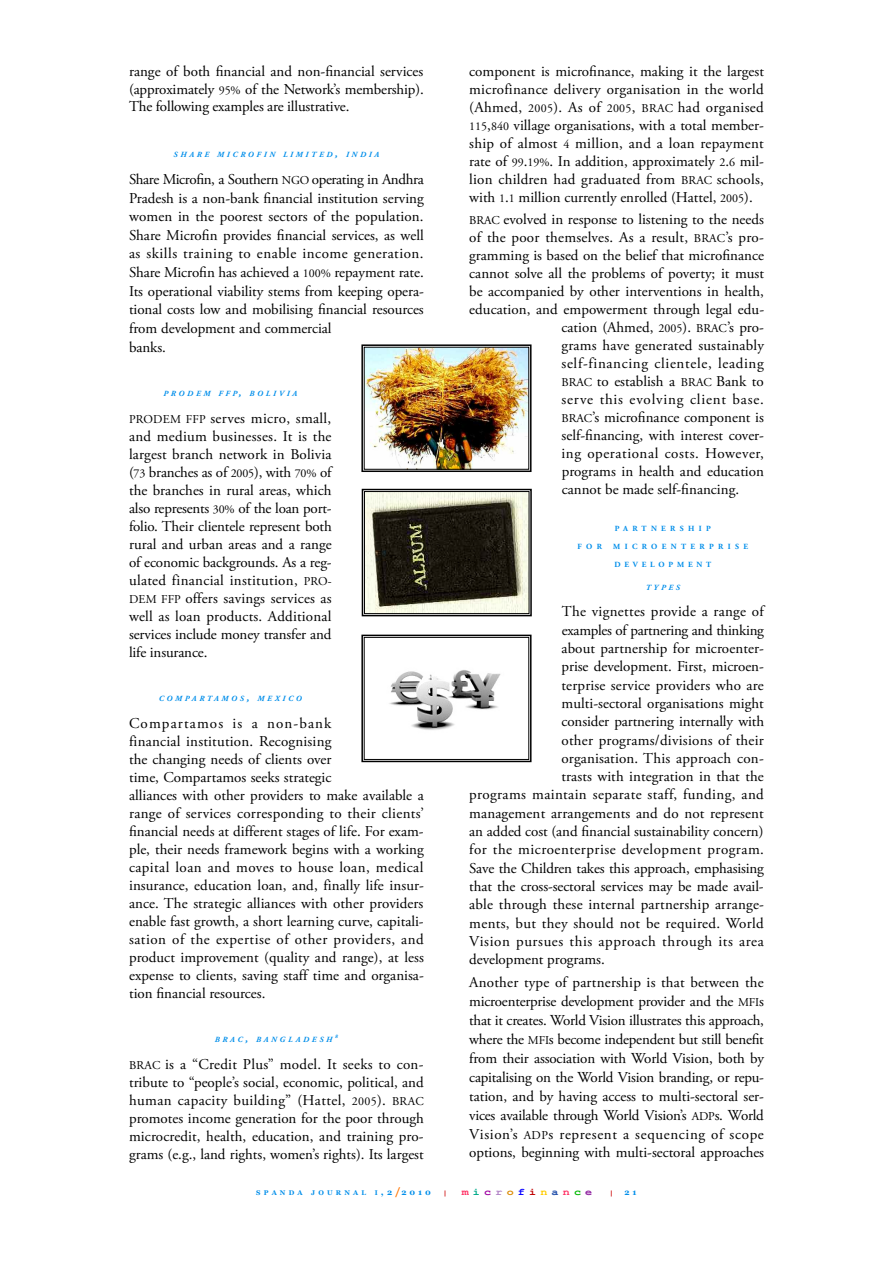
<style>
.page{position:relative;width:893px;height:1263px;background:#fff}
.page>*{position:absolute;margin:0;border:0;box-sizing:border-box;transform-origin:0 0}
.t1{font:15px/18px "Adobe Garamond Pro";color:#000;text-align:justify}
.t2{font:15px "Adobe Garamond Pro";letter-spacing:.04em;color:#000}
.t3{font:15px "Adobe Garamond Pro";letter-spacing:.02em;color:#000}
.t4{font:15px "Adobe Garamond Pro";letter-spacing:.025em;color:#000}
.t5{font:15px "Adobe Garamond Pro";letter-spacing:.035em;color:#000}
.t6{font:15px "Adobe Garamond Pro";letter-spacing:.045em;color:#000}
.t7{font:15px "Adobe Garamond Pro";letter-spacing:-.02em;color:#000}
.t8{font:15px "Adobe Garamond Pro";letter-spacing:.055em;color:#000}
.t9{font:700 9.75px "Courier";letter-spacing:.36em;color:#f36;scale:1.2 1}
.t10{font:700 8.25px "Georgia";color:#008eea}
.t11{font:italic 700 7.8px "Adobe Garamond Pro";letter-spacing:.345em;color:#008eea}
.t12{font:700 7.8px "Adobe Garamond Pro";letter-spacing:.555em;color:#008eea}
.t13{font:700 7.8px "Adobe Garamond Pro";letter-spacing:.485em;color:#008eea}
.t14{font:700 6.75px "Georgia";letter-spacing:.465em;color:#008eea}
.t15{font:900 6px "Palatino";color:#c00}
.t16{font:italic 700 5.25px "Adobe Garamond Pro";color:#008eea}
.s1{font-size:12px}
.s2{font-size:10.5px}
.s3{font-size:6.75px}
.s4{font-size:9px}
.s5{font-size:10.5px;color:#ff7500}
.s6{color:#00ab8a}
.s7{color:#9e00a1}
.s8{color:#b285c7}
.s9{color:#db8a00}
.s10{color:#0800ff}
.s11{color:#bf0000}
.s12{color:#fc0}
.s13{color:#2350ab}
.s14{color:#00b800}
.s15{color:#8f23a0}
</style>
<div class="page">
<img style="left:389px;top:670px;width:112px;height:60px">
<div style="left:361px;top:635px;width:170px;height:127px;border:2px solid #000"></div>
<div style="left:364px;top:637px;width:165px;height:123px;border:1px solid #000"></div>
<img style="left:366px;top:349px;width:161px;height:118px">
<div style="left:361px;top:344px;width:170px;height:128px;border:2px solid #000"></div>
<img style="left:366px;top:493px;width:161px;height:119px">
<div style="left:362px;top:489px;width:170px;height:127px;border:2px solid #000"></div>
<div style="left:364px;top:491px;width:165px;height:123px;border:1px solid #000"></div>
<p class="t1" style="left:129px;top:64px;width:296px;line-height:17.5px">range of both financial and non-financial services (approximately <span class="s1">95%</span> of the Network’s membership).<br>The following examples are illustrative.</p>
<p class="t11" style="left:174px;top:151px;width:207px">SHARE MICROFIN LIMITED<span class="s2">,</span> INDIA</p>
<p class="t1" style="left:129px;top:171px;width:296px;line-height:18.6px;text-align:left">Share Microfin, a Southern <span class="s1">NGO</span> operating in Andhra Pradesh is a non-bank financial institution serving women in the poorest sectors of the population.<br>Share Microfin provides financial services, as well as skills training to enable income generation.<br>Share Microfin has achieved a <span class="s1">100%</span> repayment rate.<br>Its operational viability stems from keeping opera&shy;tional costs low and mobilising financial resources from development and commercial<br>banks.</p>
<p class="t11" style="left:163px;top:390px;width:135px">PRODEM FFP<span class="s2">,</span> BOLIVIA</p>
<p class="t1" style="left:129px;top:410px;width:204px"><span class="s1">PRODEM FFP</span> serves micro, small, and medium businesses. It is the largest branch network in Bolivia (<span class="s1">73</span> branches as of <span class="s1">2005</span>), with <span class="s1">70%</span> of the branches in rural areas, which also represents <span class="s1">30%</span> of the loan port&shy;folio. Their clientele represent both rural and urban areas and a range of economic backgrounds. As a reg&shy;ulated financial institution, <span class="s1">PRO-DEM FFP</span> offers savings services as well as loan products. Additional services include money transfer and life insurance.</p>
<p class="t11" style="left:159px;top:695px;width:145px">COMPARTAMOS<span class="s2">,</span> MEXICO</p>
<p class="t1" style="left:129px;top:715px;width:296px;text-align:left">Compartamos is a non-bank<br>financial institution. Recognising<br>the changing needs of clients over<br>time, Compartamos seeks strategic<br>alliances with other providers to make available a range of services corresponding to their clients’ financial needs at different stages of life. For exam&shy;ple, their needs framework begins with a working capital loan and moves to house loan, medical insurance, education loan, and, finally life insur&shy;ance. The strategic alliances with other providers enable fast growth, a short learning curve, capitali&shy;sation of the expertise of other providers, and product improvement (quality and range), at less expense to clients, saving staff time and organisa&shy;tion financial resources.</p>
<p class="t11" style="left:215px;top:1036px;width:119px">BRAC<span class="s2">,</span> BANGLADESH</p>
<p class="t16" style="left:335px;top:1034px;width:4px">8</p>
<p class="t1" style="left:129px;top:1056px;width:296px"><span class="s1">BRAC</span> is a “Credit Plus” model. It seeks to con&shy;tribute to “people’s social, economic, political, and human capacity building” (Hattel, <span class="s1">2005</span>). <span class="s1">BRAC </span>promotes income generation for the poor through microcredit, health, education, and training pro&shy;grams (e.g., land rights, women’s rights). Its largest</p>
<p class="t1" style="left:469px;top:64px;width:296px">component is microfinance, making it the largest microfinance delivery organisation in the world (Ahmed, <span class="s1">2005</span>). As of <span class="s1">2005</span>, <span class="s1">BRAC</span> had organised <span class="s1">115</span>,<span class="s1">840</span> village organisations, with a total member&shy;ship of almost <span class="s1">4</span> million, and a loan repayment rate of <span class="s1">99</span>.<span class="s1">19%</span>. In addition, approximately <span class="s1">2</span>.<span class="s1">6</span> mil&shy;lion children had graduated from <span class="s1">BRAC</span> schools, with <span class="s1">1</span>.<span class="s1">1</span> million currently enrolled (Hattel, <span class="s1">2005</span>).</p>
<p class="t1" style="left:469px;top:212px;width:296px"><span class="s1">BRAC</span> evolved in response to listening to the needs</p>
<p class="t1" style="left:469px;top:230px;width:296px">of the poor themselves. As a result, <span class="s1">BRAC</span>’s pro-</p>
<p class="t1" style="left:469px;top:248px;width:296px">gramming is based on the belief that microfinance</p>
<p class="t1" style="left:469px;top:266px;width:296px">cannot solve all the problems of poverty; it must</p>
<p class="t1" style="left:469px;top:284px;width:296px">be accompanied by other interventions in health,</p>
<p class="t1" style="left:469px;top:302px;width:296px">education, and empowerment through legal edu-</p>
<p class="t1" style="left:561px;top:320px;width:204px">cation (Ahmed, <span class="s1">2005</span>). <span class="s1">BRAC</span>’s pro-</p>
<p class="t1" style="left:561px;top:338px;width:204px">grams have generated sustainably</p>
<p class="t6" style="left:561px;top:358px;width:204px">self-financing clientele, leading</p>
<p class="t1" style="left:561px;top:374px;width:204px"><span class="s1">BRAC</span> to establish a <span class="s1">BRAC</span> Bank to</p>
<p class="t8" style="left:561px;top:394px;width:204px">serve this evolving client base.</p>
<p class="t1" style="left:561px;top:410px;width:204px"><span class="s1">BRAC</span>’s microfinance component is</p>
<p class="t1" style="left:561px;top:428px;width:204px">self-financing, with interest cover-</p>
<p class="t2" style="left:561px;top:448px;width:204px">ing operational costs. However,</p>
<p class="t1" style="left:562px;top:464px;width:204px">programs in health and education</p>
<p class="t1" style="left:562px;top:482px;width:179px">cannot be made self-financing.</p>
<p class="t12" style="left:615px;top:525px;width:98px">PARTNERSHIP</p>
<p class="t12" style="left:578px;top:543px;width:26px">FOR</p>
<p class="t12" style="left:613px;top:543px;width:136px">MICROENTERPRISE</p>
<p class="t13" style="left:614px;top:562px;width:98px">DEVELOPMENT</p>
<p class="t11" style="left:646px;top:584px;width:36px">TYPES</p>
<p class="t3" style="left:562px;top:606px;width:203px">The vignettes provide a range of</p>
<p class="t7" style="left:562px;top:624px;width:204px">examples of partnering and thinking</p>
<p class="t1" style="left:561px;top:641px;width:204px">about partnership for microenter-</p>
<p class="t1" style="left:561px;top:659px;width:204px">prise development. First, microen-</p>
<p class="t1" style="left:561px;top:677px;width:204px">terprise service providers who are</p>
<p class="t1" style="left:561px;top:695px;width:204px">multi-sectoral organisations might</p>
<p class="t1" style="left:561px;top:714px;width:204px">consider partnering internally with</p>
<p class="t1" style="left:561px;top:732px;width:204px">other programs/divisions of their</p>
<p class="t1" style="left:561px;top:750px;width:204px">organisation. This approach con-</p>
<p class="t1" style="left:561px;top:769px;width:204px">trasts with integration in that the</p>
<p class="t4" style="left:469px;top:789px;width:296px">programs maintain separate staff, funding, and</p>
<p class="t1" style="left:469px;top:805px;width:296px">management arrangements and do not represent</p>
<p class="t1" style="left:469px;top:824px;width:296px">an added cost (and financial sustainability concern)</p>
<p class="t5" style="left:469px;top:844px;width:296px">for the microenterprise development program.</p>
<p class="t1" style="left:469px;top:860px;width:296px">Save the Children takes this approach, emphasising</p>
<p class="t1" style="left:469px;top:878px;width:296px">that the cross-sectoral services may be made avail-</p>
<p class="t1" style="left:469px;top:897px;width:296px">able through these internal partnership arrange-</p>
<p class="t3" style="left:469px;top:917px;width:296px">ments, but they should not be required. World</p>
<p class="t2" style="left:469px;top:935px;width:296px">Vision pursues this approach through its area</p>
<p class="t1" style="left:469px;top:952px;width:137px">development programs.</p>
<p class="t1" style="left:469px;top:974px;width:296px;line-height:18.9px">Another type of partnership is that between the microenterprise development provider and the <span class="s1">MFI</span>s that it creates. World Vision illustrates this approach, where the <span class="s1">MFI</span>s become independent but still benefit from their association with World Vision, both by capitalising on the World Vision branding, or repu&shy;tation, and by having access to multi-sectoral ser&shy;vices available through World Vision’s <span class="s1">ADP</span>s. World Vision’s <span class="s1">ADP</span>s represent a sequencing of scope options, beginning with multi-sectoral approaches</p>
<p class="t14" style="left:256px;top:1189px;width:48px">SPANDA</p>
<p class="t14" style="left:311px;top:1189px;width:56px">JOURNAL</p>
<p class="t10" style="left:375px;top:1188px;width:58px"><span class="s3">I</span> <span class="s4">,</span>2<span class="s5">/</span>2010</p>
<p class="t15" style="left:444px;top:1190px;width:3px">|</p>
<p class="t9" style="left:462px;top:1186px;width:110px">m<span class="s6">i</span><span class="s7">c</span><span class="s8">r</span><span class="s9">o</span><span class="s10">f</span><span class="s11">i</span><span class="s12">n</span><span class="s13">a</span>n<span class="s14">c</span><span class="s15">e</span></p>
<p class="t15" style="left:611px;top:1190px;width:3px">|</p>
<p class="t10" style="left:625px;top:1187px;width:14px">2 1</p>
</div>
